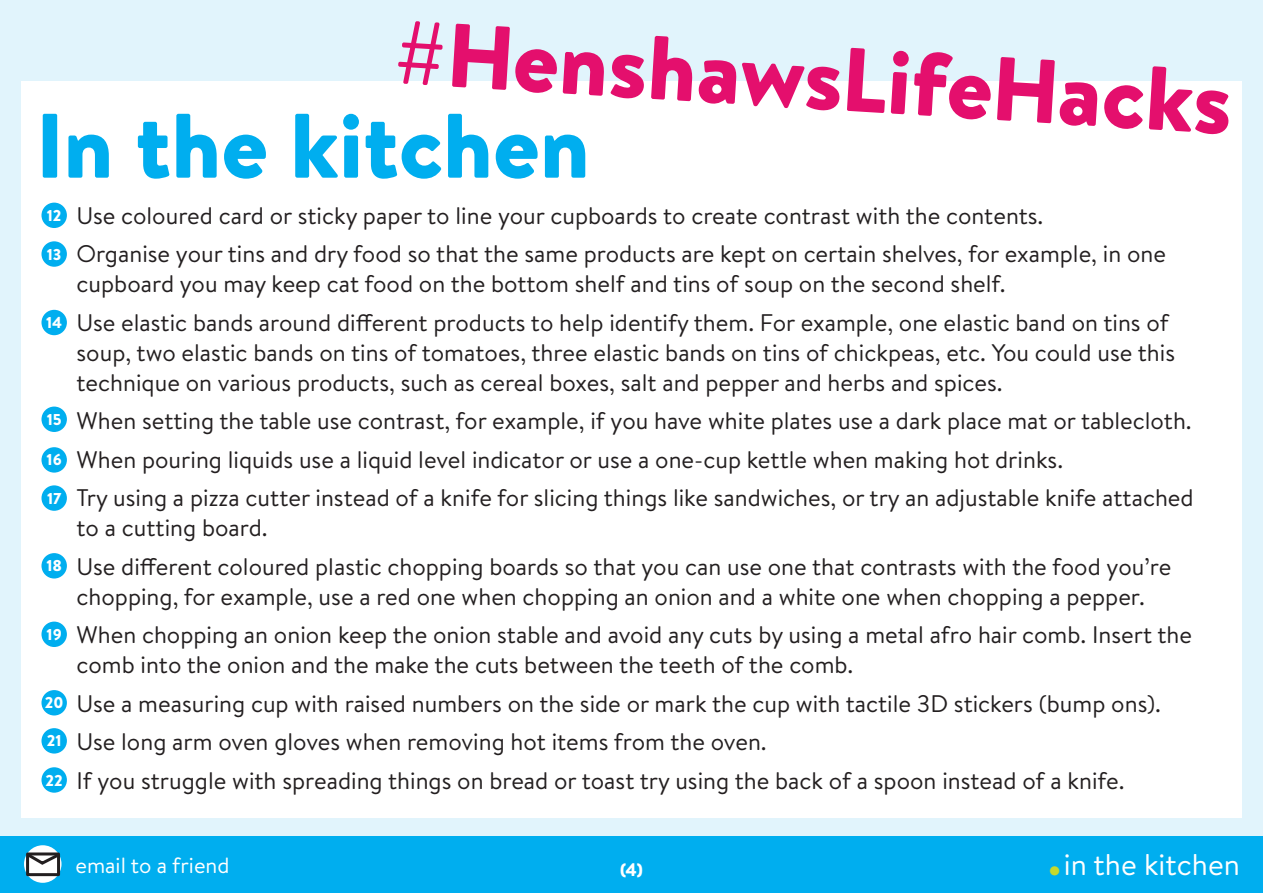
<style>
.page{position:relative;width:1263px;height:893px;background:#e1f4fc}
.page>*{position:absolute;margin:0;border:0;box-sizing:border-box;transform-origin:0 0}
.t1{font:900 91.35px "Brandon Text";color:#00aeef}
.t2{font:900 90.3px "Brandon Text";color:#e40f6d}
.t3{font:30px "Brandon Text";color:#fff}
.t4{font:24px/30px "Brandon Text";color:#231f20}
.t5{font:22.05px "Brandon Text";color:#fff}
.t6{font:900 18px "Brandon Text";color:#fff}
.t7{font:900 15.75px "Brandon Text";color:#fff}
.s1{font-weight:900;font-size:42px;color:#c6d92d}
</style>
<div class="page">
<div style="left:21px;top:81px;width:1221px;height:736px;background:#fff"></div>
<div style="left:0;top:837px;width:1263px;height:56px;background:#00aeef"></div>
<div style="left:24px;top:845px;width:37px;height:38px;background:#fff;border-radius:50%"></div>
<div style="left:26px;top:852px;width:34px;height:24px;border:3px solid #231f20"></div>
<svg style="left:24px;top:851px;width:38px;height:15px"></svg>
<div style="left:41px;top:767px;width:26px;height:26px;background:#00aeef;border-radius:50%"></div>
<div style="left:41px;top:728px;width:26px;height:26px;background:#00aeef;border-radius:50%"></div>
<div style="left:41px;top:690px;width:26px;height:25px;background:#00aeef;border-radius:50%"></div>
<div style="left:41px;top:622px;width:26px;height:25px;background:#00aeef;border-radius:50%"></div>
<div style="left:41px;top:553px;width:26px;height:25px;background:#00aeef;border-radius:50%"></div>
<div style="left:41px;top:485px;width:26px;height:26px;background:#00aeef;border-radius:50%"></div>
<div style="left:41px;top:447px;width:26px;height:26px;background:#00aeef;border-radius:50%"></div>
<div style="left:41px;top:407px;width:26px;height:25px;background:#00aeef;border-radius:50%"></div>
<div style="left:41px;top:310px;width:26px;height:25px;background:#00aeef;border-radius:50%"></div>
<div style="left:41px;top:241px;width:26px;height:26px;background:#00aeef;border-radius:50%"></div>
<div style="left:41px;top:203px;width:26px;height:25px;background:#00aeef;border-radius:50%"></div>
<h2 class="t2" style="left:399px;top:-16px;width:841px;rotate:4deg">#HenshawsLifeHacks</h2>
<h1 class="t1" style="left:36px;top:81px;width:556px">In the kitchen</h1>
<p class="t4" style="left:43px;top:200px;width:1002px">• Use coloured card or sticky paper to line your cupboards to create contrast with the contents.</p>
<p class="t4" style="left:77px;top:238px;width:1091px;text-indent:-34px">• Organise your tins and dry food so that the same products are kept on certain shelves, for example, in one cupboard you may keep cat food on the bottom shelf and tins of soup on the second shelf.</p>
<p class="t4" style="left:77px;top:307px;width:1100px;text-indent:-34px">• Use elastic bands around different products to help identify them. For example, one elastic band on tins of soup, two elastic bands on tins of tomatoes, three elastic bands on tins of chickpeas, etc. You could use this technique on various products, such as cereal boxes, salt and pepper and herbs and spices.</p>
<p class="t4" style="left:43px;top:405px;width:1151px">• When setting the table use contrast, for example, if you have white plates use a dark place mat or tablecloth.</p>
<p class="t4" style="left:43px;top:444px;width:1022px">• When pouring liquids use a liquid level indicator or use a one-cup kettle when making hot drinks.</p>
<p class="t4" style="left:77px;top:482px;width:1118px;text-indent:-34px">• Try using a pizza cutter instead of a knife for slicing things like sandwiches, or try an adjustable knife attached to a cutting board.</p>
<p class="t4" style="left:43px;top:551px;width:1130px;text-align:center">• Use different coloured plastic chopping boards so that you can use one that contrasts with the food you’re chopping, for example, use a red one when chopping an onion and a white one when chopping a pepper.</p>
<p class="t4" style="left:77px;top:619px;width:1117px;text-indent:-34px">• When chopping an onion keep the onion stable and avoid any cuts by using a metal afro hair comb. Insert the comb into the onion and the make the cuts between the teeth of the comb.</p>
<p class="t4" style="left:43px;top:688px;width:1120px">• Use a measuring cup with raised numbers on the side or mark the cup with tactile 3D stickers (bump ons).</p>
<p class="t4" style="left:43px;top:726px;width:726px">• Use long arm oven gloves when removing hot items from the oven.</p>
<p class="t4" style="left:43px;top:764px;width:1083px">• If you struggle with spreading things on bread or toast try using the back of a spoon instead of a knife.</p>
<p class="t7" style="left:47px;top:204px;width:16px">12</p>
<p class="t7" style="left:47px;top:243px;width:16px">13</p>
<p class="t7" style="left:46px;top:311px;width:18px">14</p>
<p class="t7" style="left:47px;top:408px;width:17px">15</p>
<p class="t7" style="left:47px;top:449px;width:17px">16</p>
<p class="t7" style="left:47px;top:487px;width:16px">17</p>
<p class="t7" style="left:46px;top:555px;width:17px">18</p>
<p class="t7" style="left:47px;top:623px;width:17px">19</p>
<p class="t7" style="left:45px;top:692px;width:20px">20</p>
<p class="t7" style="left:47px;top:730px;width:16px">21</p>
<p class="t7" style="left:46px;top:769px;width:19px">22</p>
<p class="t5" style="left:75px;top:850px;width:156px">email to a friend</p>
<p class="t6" style="left:620px;top:857px;width:24px">(4)</p>
<p class="t3" style="left:1049px;top:844px;width:193px"><span class="s1">.</span>in the kitchen</p>
</div>
